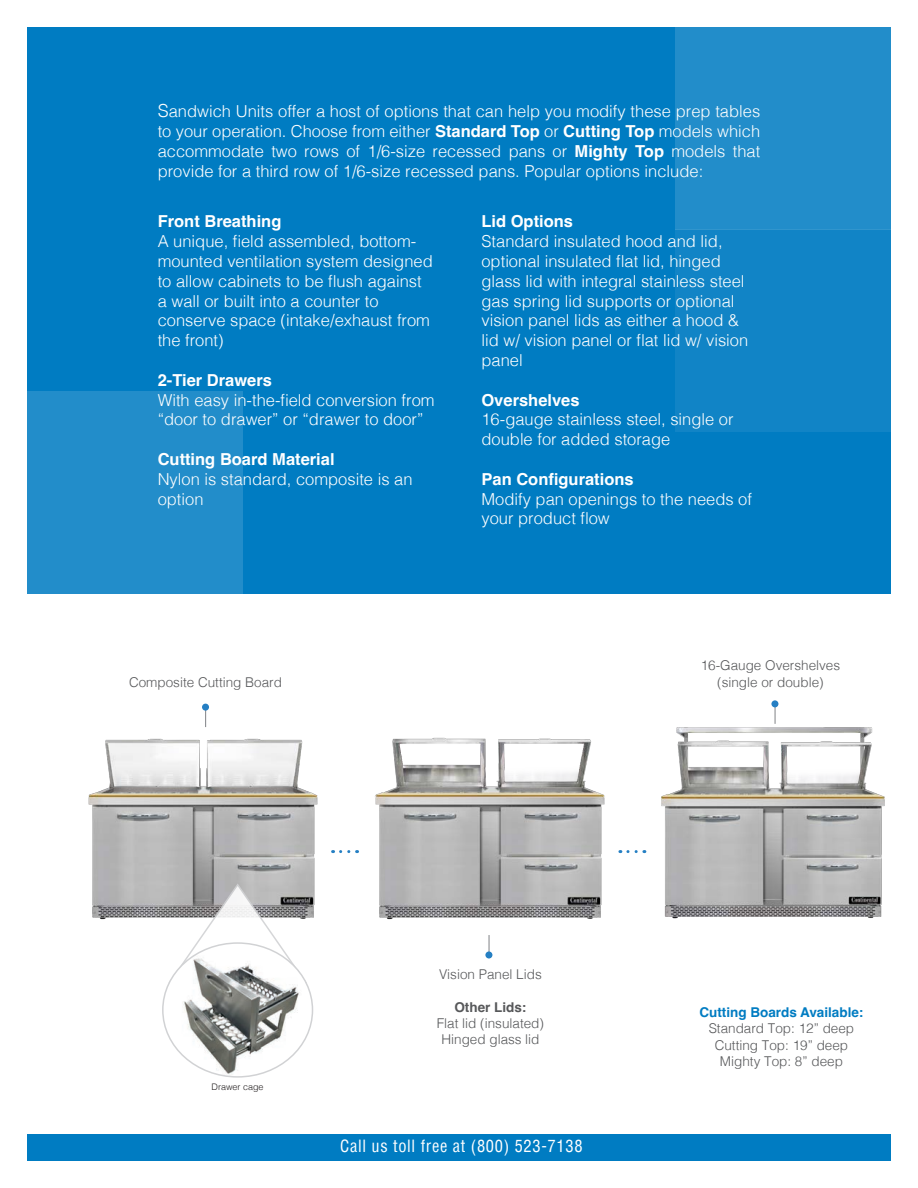
<style>
.page{position:relative;width:918px;height:1188px;background:#fff}
.page>*{position:absolute;margin:0;border:0;box-sizing:border-box;transform-origin:0 0}
.t1{font:300 16.5px/19.8px "Helvetica";color:#fff}
.t2{font:700 16.5px "Helvetica";color:#fff}
.t3{font:condensed 16.5px "Helvetica";letter-spacing:.04em;color:#fff}
.t4{font:300 13.5px "Helvetica";color:#57585a}
.t5{font:700 13.5px "Helvetica";color:#007cc2}
.t6{font:700 13.5px "Helvetica";color:#57585a}
.t7{font:300 9px "Helvetica";color:#231f20}
.s1{font-size:18px}
.s2{font-weight:700}
</style>
<div class="page">
<div style="left:27px;top:27px;width:864px;height:567px;background:#007cc2"></div>
<div style="left:27px;top:1134px;width:864px;height:27px;background:#007cc2"></div>
<img style="left:375px;top:737px;width:230px;height:183px">
<img style="left:661px;top:727px;width:224px;height:192px">
<img style="left:88px;top:738px;width:230px;height:182px">
<svg style="left:341px;top:850px;width:17px;height:3px"></svg>
<svg style="left:628px;top:850px;width:17px;height:3px"></svg>
<svg style="left:205px;top:711px;width:1px;height:16px"></svg>
<div style="left:202px;top:704px;width:7px;height:7px;background:#257fc3;border-radius:50%"></div>
<svg style="left:775px;top:707px;width:1px;height:17px"></svg>
<div style="left:771px;top:700px;width:7px;height:7px;background:#257fc3;border-radius:50%"></div>
<svg style="left:489px;top:935px;width:1px;height:16px"></svg>
<div style="left:485px;top:951px;width:7px;height:7px;background:#257fc3;border-radius:50%"></div>
<div style="left:675px;top:27px;width:216px;height:203px;background:#228dca"></div>
<div style="left:675px;top:230px;width:216px;height:202px;background:#1184c6"></div>
<div style="left:27px;top:391px;width:216px;height:203px;background:#228dca"></div>
<svg style="left:167px;top:883px;width:141px;height:101px"></svg>
<div style="left:163px;top:943px;width:150px;height:134px;background:#fff;border-radius:50%"></div>
<img style="left:182px;top:956px;width:119px;height:119px">
<p class="t1" style="left:158px;top:101px;width:604px;text-align:justify"><span class="s1">S</span>andwich Units offer a host of options that can help you modify these prep tables to your operation. Choose from either <span class="s2">Standard Top</span> or <span class="s2">Cutting Top</span> models which accommodate two rows of 1/6-size recessed pans or <span class="s2">Mighty Top</span> models that provide for a third row of 1/6-size recessed pans. Popular options include:</p>
<p class="t2" style="left:158px;top:212px;width:125px">Front Breathing</p>
<p class="t1" style="left:158px;top:230px;width:277px">A unique, field assembled, bottom&shy;mounted ventilation system designed to allow cabinets to be flush against a wall or built into a counter to conserve space (intake/exhaust from the front)</p>
<p class="t2" style="left:158px;top:370px;width:116px">2-Tier Drawers</p>
<p class="t1" style="left:158px;top:389px;width:278px">With easy in-the-field conversion from “door to drawer” or “drawer to door”</p>
<p class="t2" style="left:158px;top:449px;width:178px">Cutting Board Material</p>
<p class="t1" style="left:158px;top:468px;width:256px">Nylon is standard, composite is an option</p>
<p class="t2" style="left:481px;top:212px;width:93px">Lid Options</p>
<p class="t1" style="left:481px;top:230px;width:268px">Standard insulated hood and lid, optional insulated flat lid, hinged glass lid with integral stainless steel gas spring lid supports or optional vision panel lids as either a hood &amp; lid w/ vision panel or flat lid w/ vision panel</p>
<p class="t2" style="left:481px;top:390px;width:100px">Overshelves</p>
<p class="t1" style="left:481px;top:408px;width:254px">16-gauge stainless steel, single or double for added storage</p>
<p class="t2" style="left:482px;top:469px;width:154px">Pan Configurations</p>
<p class="t1" style="left:482px;top:488px;width:272px">Modify pan openings to the needs of your product flow</p>
<p class="t4" style="left:129px;top:670px;width:155px">Composite Cutting Board</p>
<p class="t4" style="left:701px;top:654px;width:141px">16-Gauge Overshelves</p>
<p class="t4" style="left:717px;top:670px;width:108px">(single or double)</p>
<p class="t7" style="left:212px;top:1079px;width:54px">Drawer cage</p>
<p class="t4" style="left:439px;top:963px;width:104px">Vision Panel Lids</p>
<p class="t6" style="left:454px;top:999px;width:74px">Other Lids:</p>
<p class="t4" style="left:437px;top:1012px;width:109px">Flat lid (insulated)</p>
<p class="t4" style="left:441px;top:1028px;width:99px">Hinged glass lid</p>
<p class="t3" style="left:340px;top:1135px;width:244px">Call us toll free at (800) 523-7138</p>
<p class="t5" style="left:699px;top:1004px;width:166px">Cutting Boards Available:</p>
<p class="t4" style="left:709px;top:1017px;width:147px">Standard Top: 12” deep</p>
<p class="t4" style="left:715px;top:1033px;width:135px">Cutting Top: 19” deep</p>
<p class="t4" style="left:720px;top:1050px;width:125px">Mighty Top: 8” deep</p>
</div>
